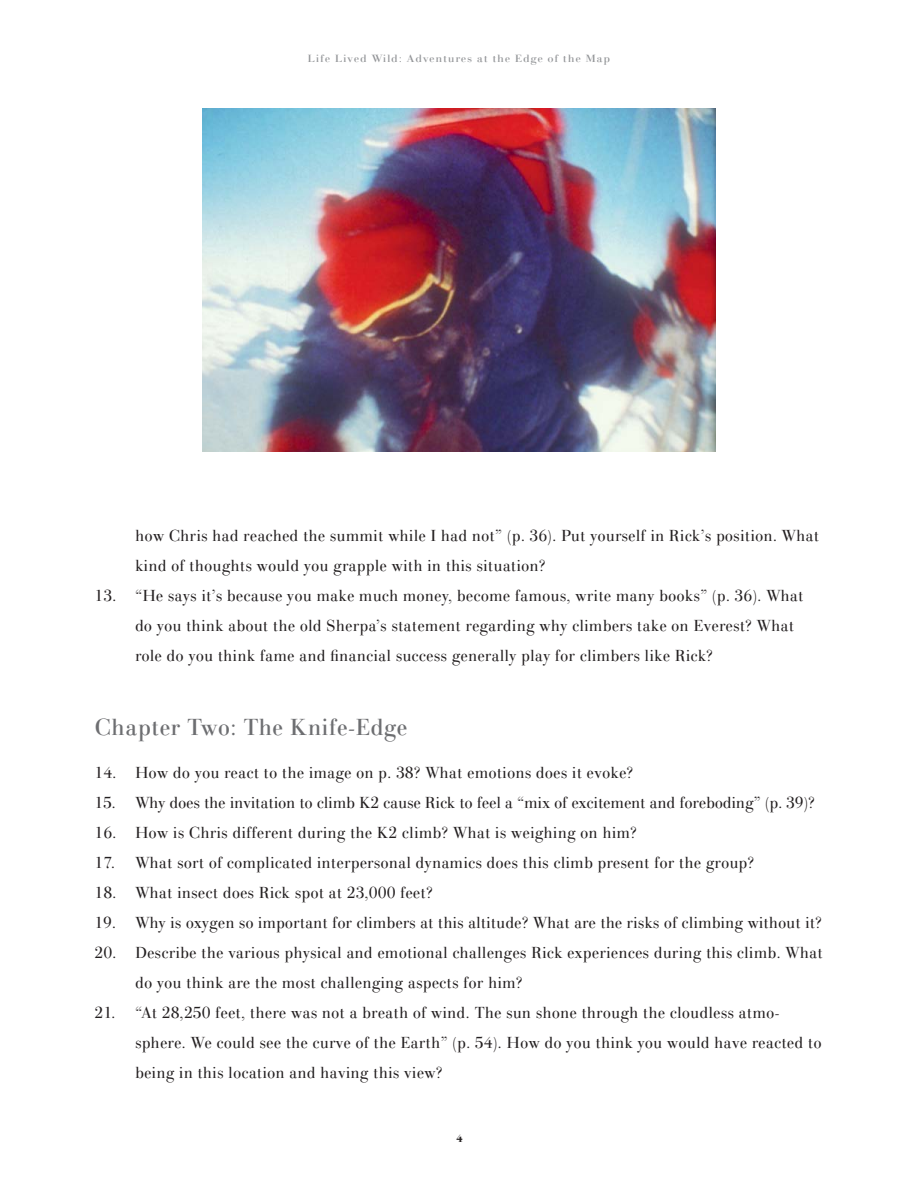
<style>
.page{position:relative;width:918px;height:1188px;background:#fff}
.page>*{position:absolute;margin:0;border:0;box-sizing:border-box;transform-origin:0 0}
.t1{font:24px "Gianotten LT Pro";letter-spacing:-.005em;color:#6d6e71}
.t2{font:300 16.5px/30px "Gianotten LT Pro";color:#231f20}
.t3{font:300 16.5px "Gianotten LT Pro";letter-spacing:-.02em;color:#231f20}
.t4{font:10.8px "Gianotten LT Pro";letter-spacing:.05em;color:#939598;scale:1.11 1}
.t5{font:700 10.8px "Gianotten LT Pro";color:#231f20}
</style>
<div class="page">
<img style="left:203px;top:108px;width:512px;height:343px">
<p class="t4" style="left:308px;top:52px;width:274px">Life Lived Wild: Adventures at the Edge of the Map</p>
<p class="t2" style="left:135px;top:520px;width:686px">how Chris had reached the summit while I had not” (p. 36). Put yourself in Rick’s position. What kind of thoughts would you grapple with in this situation?</p>
<p class="t2" style="left:135px;top:580px;width:670px;text-indent:-41px">13. “He says it’s because you make much money, become famous, write many books” (p. 36). What do you think about the old Sherpa’s statement regarding why climbers take on Everest? What role do you think fame and financial success generally play for climbers like Rick?</p>
<h1 class="t1" style="left:94px;top:712px;width:315px">Chapter Two: The Knife-Edge</h1>
<p class="t2" style="left:94px;top:758px;width:541px">14. How do you react to the image on p. 38? What emotions does it evoke?</p>
<p class="t3" style="left:94px;top:793px;width:722px">15. Why does the invitation to climb K2 cause Rick to feel a “mix of excitement and foreboding” (p. 39)?</p>
<p class="t2" style="left:94px;top:818px;width:544px">16. How is Chris different during the K2 climb? What is weighing on him?</p>
<p class="t2" style="left:94px;top:848px;width:661px">17. What sort of complicated interpersonal dynamics does this climb present for the group?</p>
<p class="t2" style="left:94px;top:878px;width:340px">18. What insect does Rick spot at 23,000 feet?</p>
<p class="t2" style="left:94px;top:908px;width:729px">19. Why is oxygen so important for climbers at this altitude? What are the risks of climbing without it?</p>
<p class="t2" style="left:135px;top:938px;width:689px;text-indent:-41px">20. Describe the various physical and emotional challenges Rick experiences during this climb. What do you think are the most challenging aspects for him?</p>
<p class="t2" style="left:135px;top:998px;width:688px;text-indent:-41px">21. “At 28,250 feet, there was not a breath of wind. The sun shone through the cloudless atmo&shy;sphere. We could see the curve of the Earth” (p. 54). How do you think you would have reacted to being in this location and having this view?</p>
<p class="t5" style="left:457px;top:1131px;width:8px">4</p>
</div>
